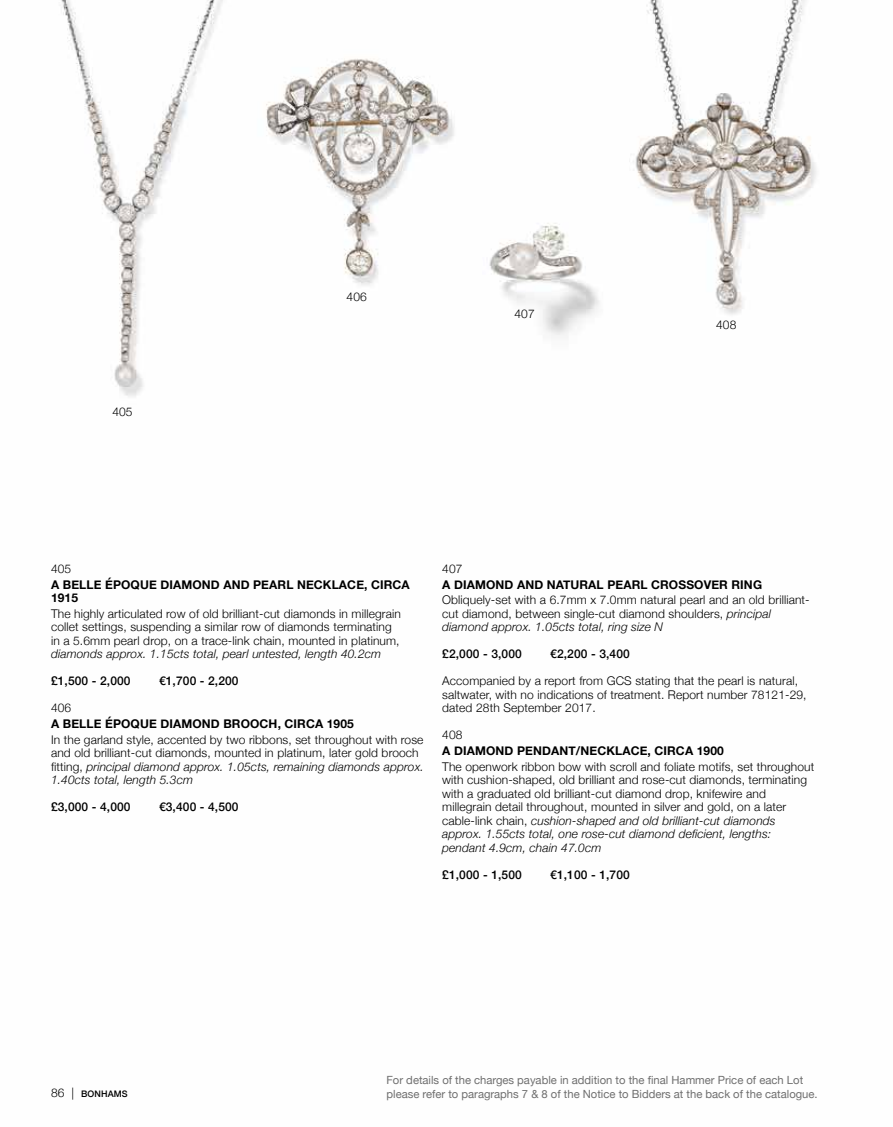
<style>
.page{position:relative;width:893px;height:1127px;background:#fff}
.page>*{position:absolute;margin:0;border:0;box-sizing:border-box;transform-origin:0 0}
.t1{font:300 12px/13.5px "Helvetica Neue";letter-spacing:.01em;color:#000}
.t2{font:700 12px/13.5px "Helvetica Neue";letter-spacing:.01em;color:#000}
.t3{font:500 12px "Helvetica Neue";letter-spacing:.01em;color:#000}
.t4{font:italic 300 12px "Helvetica Neue";letter-spacing:.01em;color:#000}
.t5{font:11.25px/13.5px "Helvetica Neue";color:#6f6f6f}
.t6{font:500 9px "Helvetica Neue";letter-spacing:.01em;color:#000}
.s1{font-style:italic}
.s2{font-weight:300;font-size:12px}
</style>
<div class="page">
<img style="left:61px;top:0;width:756px;height:397px">
<p class="t1" style="left:112px;top:404px;width:22px">405</p>
<p class="t1" style="left:347px;top:289px;width:22px">406</p>
<p class="t1" style="left:514px;top:306px;width:22px">407</p>
<p class="t1" style="left:716px;top:317px;width:22px">408</p>
<p class="t1" style="left:51px;top:561px;width:22px">405</p>
<p class="t2" style="left:51px;top:578px;width:360px">A BELLE ÉPOQUE DIAMOND AND PEARL NECKLACE, CIRCA<br>1915</p>
<p class="t1" style="left:51px;top:606px;width:351px">The highly articulated row of old brilliant-cut diamonds in millegrain collet settings, suspending a similar row of diamonds terminating in a 5.6mm pearl drop, on a trace-link chain, mounted in platinum,</p>
<p class="t4" style="left:51px;top:644px;width:332px">diamonds approx. 1.15cts total, pearl untested, length 40.2cm</p>
<p class="t3" style="left:51px;top:671px;width:81px">£1,500 - 2,000</p>
<p class="t3" style="left:159px;top:671px;width:81px">€1,700 - 2,200</p>
<p class="t1" style="left:51px;top:700px;width:22px">406</p>
<p class="t2" style="left:51px;top:717px;width:304px">A BELLE ÉPOQUE DIAMOND BROOCH, CIRCA 1905</p>
<p class="t1" style="left:51px;top:731px;width:374px">In the garland style, accented by two ribbons, set throughout with rose and old brilliant-cut diamonds, mounted in platinum, later gold brooch fitting, <span class="s1">principal diamond approx. 1.05cts, remaining diamonds approx.<br>1.40cts total, length 5.3cm</span></p>
<p class="t3" style="left:51px;top:797px;width:81px">£3,000 - 4,000</p>
<p class="t3" style="left:159px;top:797px;width:81px">€3,400 - 4,500</p>
<p class="t1" style="left:442px;top:561px;width:22px">407</p>
<p class="t2" style="left:442px;top:578px;width:321px">A DIAMOND AND NATURAL PEARL CROSSOVER RING</p>
<p class="t1" style="left:442px;top:592px;width:369px">Obliquely-set with a 6.7mm x 7.0mm natural pearl and an old brilliant&shy;cut diamond, between single-cut diamond shoulders, <span class="s1">principal diamond approx. 1.05cts total, ring size N</span></p>
<p class="t3" style="left:442px;top:644px;width:81px">£2,000 - 3,000</p>
<p class="t3" style="left:550px;top:644px;width:81px">€2,200 - 3,400</p>
<p class="t1" style="left:442px;top:673px;width:366px">Accompanied by a report from GCS stating that the pearl is natural, saltwater, with no indications of treatment. Report number 78121-29, dated 28th September 2017.</p>
<p class="t1" style="left:442px;top:727px;width:22px">408</p>
<p class="t2" style="left:442px;top:744px;width:283px">A DIAMOND PENDANT/NECKLACE, CIRCA 1900</p>
<p class="t1" style="left:442px;top:758px;width:374px">The openwork ribbon bow with scroll and foliate motifs, set throughout with cushion-shaped, old brilliant and rose-cut diamonds, terminating with a graduated old brilliant-cut diamond drop, knifewire and millegrain detail throughout, mounted in silver and gold, on a later cable-link chain, <span class="s1">cushion-shaped and old brilliant-cut diamonds approx. 1.55cts total, one rose-cut diamond deficient, lengths: pendant 4.9cm, chain 47.0cm</span></p>
<p class="t3" style="left:442px;top:864px;width:81px">£1,000 - 1,500</p>
<p class="t3" style="left:550px;top:864px;width:81px">€1,100 - 1,700</p>
<p class="t6" style="left:51px;top:1087px;width:78px"><span class="s2">86 |</span> BONHAMS</p>
<p class="t5" style="left:387px;top:1074px;width:433px">For details of the charges payable in addition to the final Hammer Price of each Lot please refer to paragraphs 7 &amp; 8 of the Notice to Bidders at the back of the catalogue.</p>
</div>
